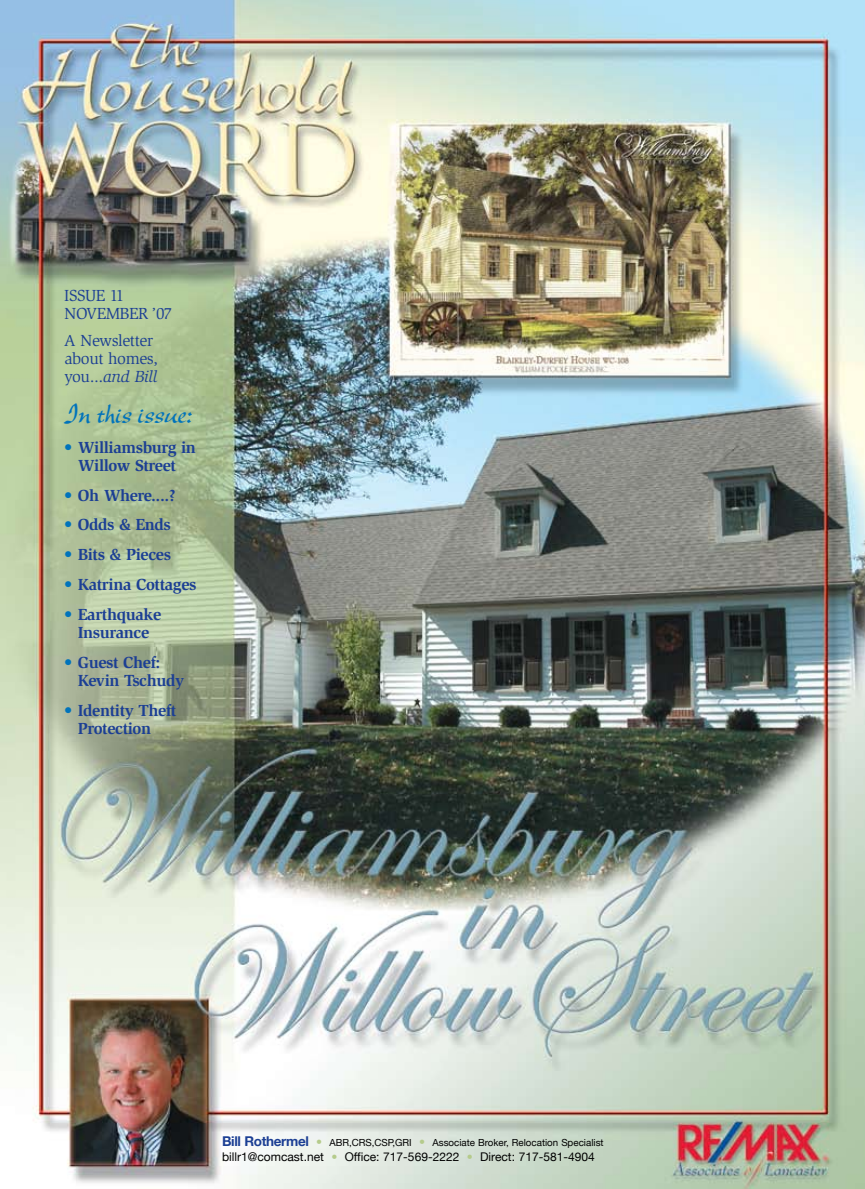
<style>
.page{position:relative;width:865px;height:1189px;background:#fff}
.page>*{position:absolute;margin:0;border:0;box-sizing:border-box;transform-origin:0 0}
.t1{font:30px "New Berolina";letter-spacing:-.025em;color:#0073bb}
.t2{font:700 16.5px/18px "Slimbach";letter-spacing:-.025em;color:#1c3f94;text-align:center}
.t3{font:16.5px/18px "Slimbach";letter-spacing:-.03em;color:#1c3f94}
.t4{font:12px "Helvetica Neue";color:#000}
.t5{font:9.75px "Helvetica Neue";color:#000}
.s1{font-style:italic}
.s2{color:#0073bb}
.s3{font-weight:700;font-size:13.5px;color:#1c3f94}
.s4{font-size:12px;color:#b5cb8b}
.s5{color:#b5cb8b}
</style>
<div class="page">
<img style="left:0;top:0;width:864px;height:1188px">
<p class="t3" style="left:64px;top:287px;width:109px">Issue 11 november ’07</p>
<p class="t3" style="left:64px;top:331px;width:95px">A Newsletter about homes, you...<span class="s1">and Bill</span></p>
<h1 class="t1" style="left:64px;top:396px;width:130px">In this issue:</h1>
<p class="t2" style="left:64px;top:438px;width:133px"><span class="s2">•</span> Williamsburg in<br>Willow Street</p>
<p class="t2" style="left:64px;top:486px;width:113px"><span class="s2">•</span> Oh Where....?</p>
<p class="t2" style="left:64px;top:515px;width:108px"><span class="s2">•</span> Odds &amp; Ends</p>
<p class="t2" style="left:64px;top:545px;width:108px"><span class="s2">•</span> Bits &amp; Pieces</p>
<p class="t2" style="left:64px;top:575px;width:134px"><span class="s2">•</span> Katrina Cottages</p>
<p class="t2" style="left:64px;top:605px;width:98px"><span class="s2">•</span> Earthquake<br>Insurance</p>
<p class="t2" style="left:78px;top:653px;width:108px;text-align:left;text-indent:-13px"><span class="s2">•</span> Guest Chef:<br>Kevin Tschudy</p>
<p class="t2" style="left:78px;top:701px;width:100px;text-align:left;text-indent:-13px"><span class="s2">•</span> Identity Theft<br>Protection</p>
<p class="t5" style="left:222px;top:1136px;width:383px"><span class="s3">Bill Rothermel</span> <span class="s4">•</span> ABR,CRS,CSP,GRI <span class="s4">•</span> Associate Broker, Relocation Specialist</p>
<p class="t4" style="left:222px;top:1148px;width:374px">billr1@comcast.net <span class="s5">•</span> Office: 717-569-2222 <span class="s5">•</span> Direct: 717-581-4904</p>
</div>
